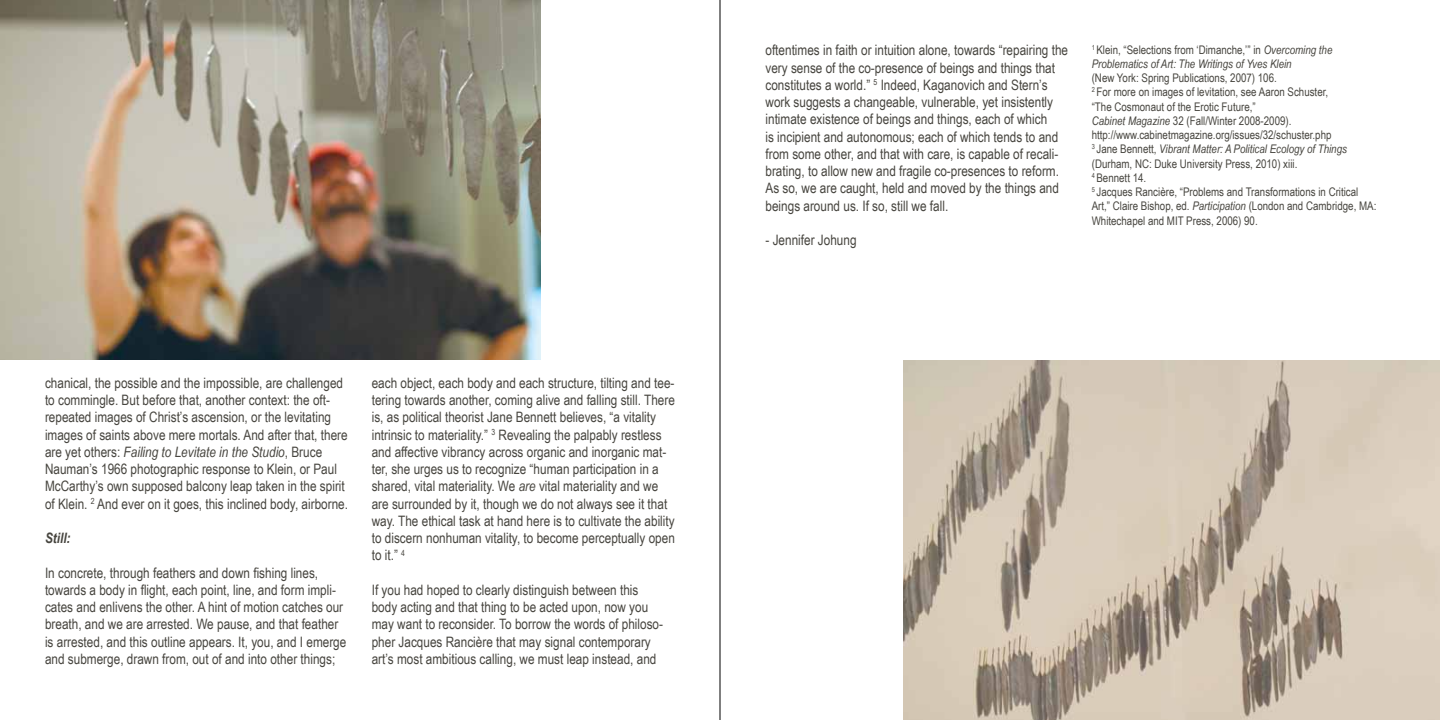
<style>
.page{position:relative;width:1440px;height:720px;background:#fff}
.page>*{position:absolute;margin:0;border:0;box-sizing:border-box;transform-origin:0 0}
.t1{font:14.38px/17.2px "Arial Narrow";color:#47453f}
.t2{font:italic 700 14.38px "Arial Narrow";color:#47453f}
.t3{font:11.88px/14.2px "Arial Narrow";color:#47453f}
.t4{font:italic 11.88px/14.2px "Arial Narrow";color:#47453f}
.s1{font-style:italic}
.s2{font-style:normal}
</style>
<div class="page">
<img style="left:0;top:0;width:540px;height:360px">
<img style="left:903px;top:360px;width:537px;height:360px">
<hr style="left:720px;top:0;width:1px;height:720px;background:#000">
<p class="t1" style="left:45px;top:374px;width:305px">chanical, the possible and the impossible, are challenged to commingle. But before that, another context: the oft&shy;repeated images of Christ’s ascension, or the levitating images of saints above mere mortals. And after that, there are yet others: <span class="s1">Failing to Levitate in the Studio</span>, Bruce Nauman’s 1966 photographic response to Klein, or Paul McCarthy’s own supposed balcony leap taken in the spirit of Klein. <sup>2</sup> And ever on it goes, this inclined body, airborne.</p>
<p class="t2" style="left:45px;top:527px;width:27px">Still:</p>
<p class="t1" style="left:45px;top:563px;width:303px">In concrete, through feathers and down fishing lines, towards a body in flight, each point, line, and form impli&shy;cates and enlivens the other. A hint of motion catches our breath, and we are arrested. We pause, and that feather is arrested, and this outline appears. It, you, and I emerge and submerge, drawn from, out of and into other things;</p>
<p class="t1" style="left:372px;top:374px;width:305px">each object, each body and each structure, tilting and tee&shy;tering towards another, coming alive and falling still. There is, as political theorist Jane Bennett believes, “a vitality intrinsic to materiality.” <sup>3</sup> Revealing the palpably restless and affective vibrancy across organic and inorganic mat&shy;ter, she urges us to recognize “human participation in a shared, vital materiality. We <span class="s1">are</span> vital materiality and we are surrounded by it, though we do not always see it that way. The ethical task at hand here is to cultivate the ability to discern nonhuman vitality, to become perceptually open to it.” <sup>4</sup></p>
<p class="t1" style="left:372px;top:581px;width:293px">If you had hoped to clearly distinguish between this body acting and that thing to be acted upon, now you may want to reconsider. To borrow the words of philoso&shy;pher Jacques Rancière that may signal contemporary art’s most ambitious calling, we must leap instead, and</p>
<p class="t1" style="left:765px;top:41px;width:304px">oftentimes in faith or intuition alone, towards “repairing the very sense of the co-presence of beings and things that constitutes a world.” <sup>5</sup> Indeed, Kaganovich and Stern’s work suggests a changeable, vulnerable, yet insistently intimate existence of beings and things, each of which<br>is incipient and autonomous; each of which tends to and from some other, and that with care, is capable of recali&shy;brating, to allow new and fragile co-presences to reform.<br>As so, we are caught, held and moved by the things and beings around us. If so, still we fall.</p>
<p class="t1" style="left:765px;top:231px;width:93px">- Jennifer Johung</p>
<p class="t4" style="left:1092px;top:42px;width:242px"><sup>1</sup> <span class="s2">Klein, “Selections from ‘Dimanche,’” in</span> Overcoming the<br>Problematics of Art: The Writings of Yves Klein</p>
<p class="t3" style="left:1092px;top:70px;width:286px">(New York: Spring Publications, 2007) 106.<br><sup>2</sup> For more on images of levitation, see Aaron Schuster,<br>“The Cosmonaut of the Erotic Future,”<br><span class="s1">Cabinet Magazine</span> 32 (Fall/Winter 2008-2009). http://www.cabinetmagazine.org/issues/32/schuster.php<br><sup>3</sup> Jane Bennett, <span class="s1">Vibrant Matter: A Political Ecology of Things </span>(Durham, NC: Duke University Press, 2010) xiii.<br><sup>4</sup> Bennett 14.<br><sup>5</sup> Jacques Rancière, “Problems and Transformations in Critical Art,” Claire Bishop, ed. <span class="s1">Participation</span> (London and Cambridge, MA:<br>Whitechapel and MIT Press, 2006) 90.</p>
</div>
